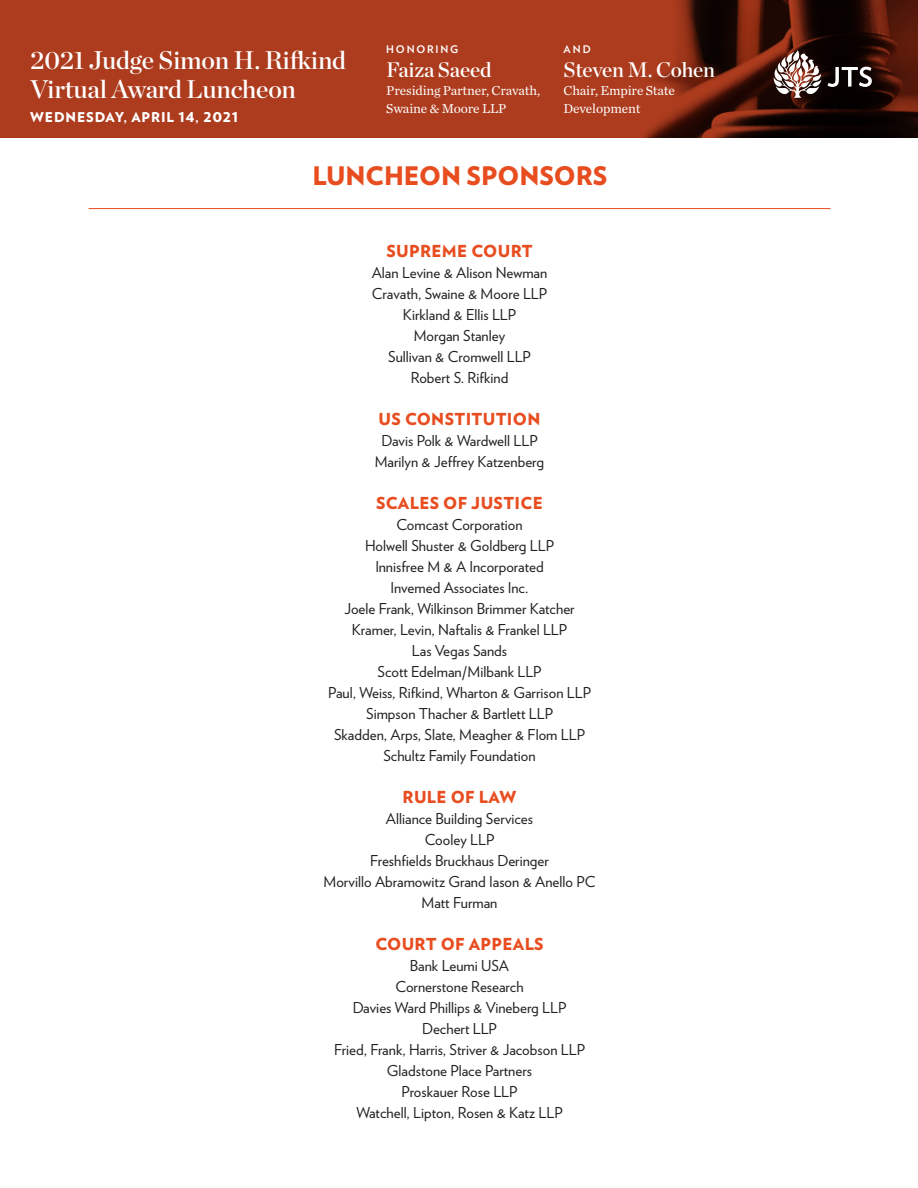
<style>
.page{position:relative;width:918px;height:1188px;background:#fff}
.page>*{position:absolute;margin:0;border:0;box-sizing:border-box;transform-origin:0 0}
.t1{font:25.5px/28.5px "Chronicle Display Semi";letter-spacing:-.01em;color:#fff}
.t2{font:900 25.5px "Verlag";color:#e84d20}
.t3{font:21px "Chronicle Display Semi";letter-spacing:-.01em;color:#fff}
.t4{font:900 16.5px "Verlag";letter-spacing:.02em;color:#e84d20}
.t5{font:15px/21px "Verlag";color:#231f20;text-align:center}
.t6{font:13.5px/18px "Chronicle Text G1";letter-spacing:-.01em;color:#fff}
.t7{font:900 13.5px "Verlag";letter-spacing:.06em;color:#fff}
.t8{font:700 10.5px "Verlag";letter-spacing:.17em;color:#fff}
</style>
<div class="page">
<hr style="left:89px;top:208px;width:742px;height:1px;background:#e84d20">
<svg style="left:0;top:0;width:918px;height:137px;background:#923218"></svg>
<svg style="left:827px;top:67px;width:45px;height:20px"></svg>
<svg style="left:773px;top:50px;width:48px;height:48px"></svg>
<h1 class="t1" style="left:30px;top:44px;width:317px">2021 Judge Simon H. Rifkind<br>Virtual Award Luncheon</h1>
<p class="t7" style="left:30px;top:106px;width:210px">WEDNESDAY, APRIL 14, 2021</p>
<p class="t8" style="left:386px;top:41px;width:74px">HONORING</p>
<h2 class="t3" style="left:386px;top:53px;width:107px">Faiza Saeed</h2>
<p class="t6" style="left:386px;top:81px;width:155px">Presiding Partner, Cravath,<br>Swaine &amp; Moore LLP</p>
<p class="t8" style="left:564px;top:41px;width:29px">AND</p>
<h2 class="t3" style="left:564px;top:54px;width:153px">Steven M. Cohen</h2>
<p class="t6" style="left:564px;top:81px;width:113px">Chair, Empire State<br>Development</p>
<h1 class="t2" style="left:312px;top:155px;width:297px">LUNCHEON SPONSORS</h1>
<p class="t4" style="left:386px;top:237px;width:148px">SUPREME COURT</p>
<p class="t5" style="left:372px;top:261px;width:177px">Alan Levine &amp; Alison Newman<br>Cravath, Swaine &amp; Moore LLP<br>Kirkland &amp; Ellis LLP<br>Morgan Stanley<br>Sullivan &amp; Cromwell LLP<br>Robert S. Rifkind</p>
<p class="t4" style="left:379px;top:405px;width:163px">US CONSTITUTION</p>
<p class="t5" style="left:375px;top:429px;width:171px">Davis Polk &amp; Wardwell LLP<br>Marilyn &amp; Jeffrey Katzenberg</p>
<p class="t4" style="left:376px;top:489px;width:168px">SCALES OF JUSTICE</p>
<p class="t5" style="left:328px;top:513px;width:264px">Comcast Corporation<br>Holwell Shuster &amp; Goldberg LLP<br>Innisfree M &amp; A Incorporated<br>Invemed Associates Inc.<br>Joele Frank, Wilkinson Brimmer Katcher<br>Kramer, Levin, Naftalis &amp; Frankel LLP<br>Las Vegas Sands<br>Scott Edelman/Milbank LLP<br>Paul, Weiss, Rifkind, Wharton &amp; Garrison LLP<br>Simpson Thacher &amp; Bartlett LLP<br>Skadden, Arps, Slate, Meagher &amp; Flom LLP<br>Schultz Family Foundation</p>
<p class="t4" style="left:403px;top:783px;width:115px">RULE OF LAW</p>
<p class="t5" style="left:324px;top:807px;width:273px">Alliance Building Services<br>Cooley LLP<br>Freshfields Bruckhaus Deringer<br>Morvillo Abramowitz Grand Iason &amp; Anello PC<br>Matt Furman</p>
<p class="t4" style="left:375px;top:930px;width:170px">COURT OF APPEALS</p>
<p class="t5" style="left:334px;top:954px;width:252px">Bank Leumi USA<br>Cornerstone Research<br>Davies Ward Phillips &amp; Vineberg LLP<br>Dechert LLP<br>Fried, Frank, Harris, Striver &amp; Jacobson LLP<br>Gladstone Place Partners<br>Proskauer Rose LLP<br>Watchell, Lipton, Rosen &amp; Katz LLP</p>
</div>
